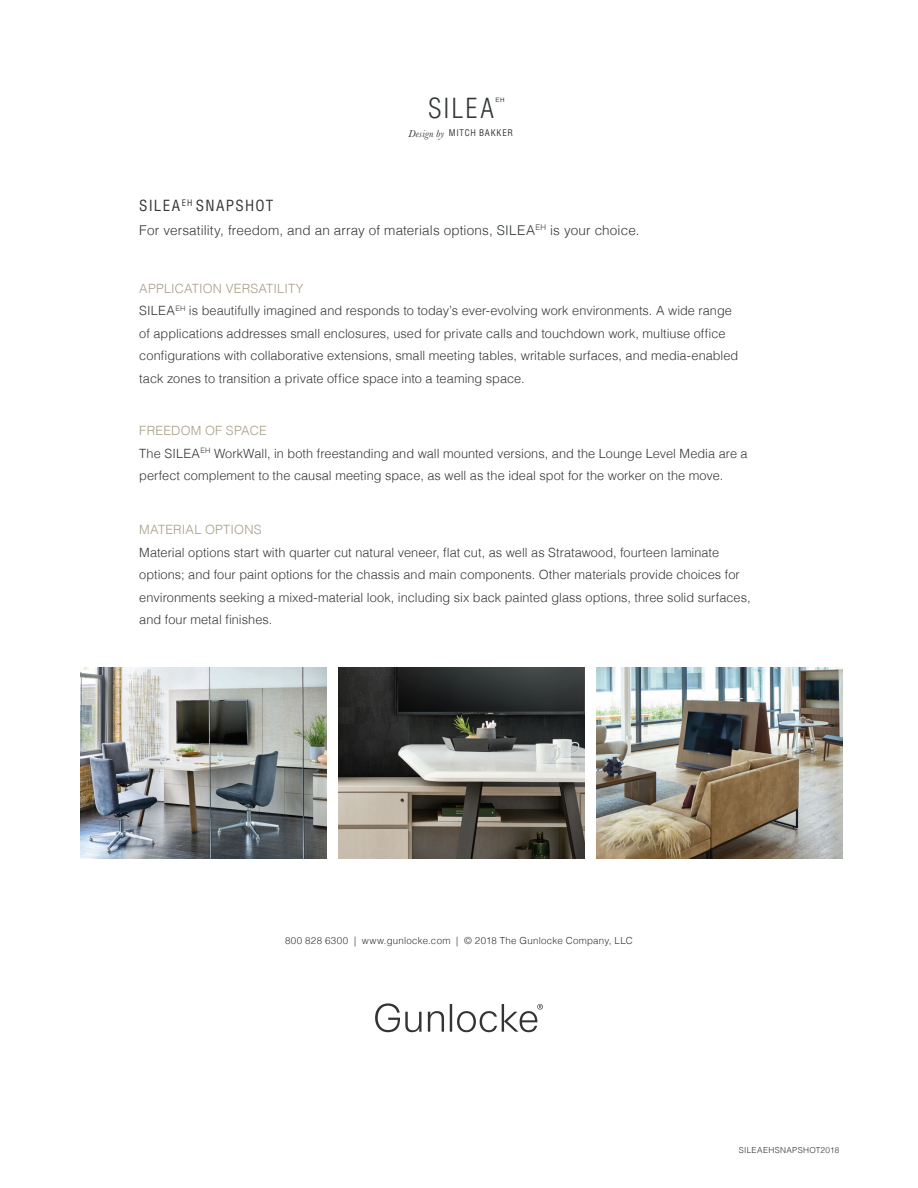
<style>
.page{position:relative;width:918px;height:1188px;background:#fff}
.page>*{position:absolute;margin:0;border:0;box-sizing:border-box;transform-origin:0 0}
.t1{font:300 condensed 27px "Helvetica";letter-spacing:.075em;color:#343935}
.t2{font:condensed 15px "Helvetica";letter-spacing:.085em;color:#343935}
.t3{font:300 13.5px "Helvetica";letter-spacing:.01em;color:#343935}
.t4{font:300 12.75px/22.5px "Helvetica";letter-spacing:.005em;color:#343935}
.t5{font:300 12.75px "Helvetica";letter-spacing:.02em;color:#a79f87}
.t6{font:300 9.75px "Helvetica";letter-spacing:.025em;color:#333532}
.t7{font:condensed 9px "Helvetica";letter-spacing:.08em;color:#343935}
.t8{font:300 8.25px "Helvetica";letter-spacing:.045em;color:#333532}
.t9{font:6.15px "Helvetica";color:#343935}
.s1{font-family:"Baskerville";font-style:italic;font-stretch:normal;font-size:10.5px}
.s2{color:#a79f87}
</style>
<div class="page">
<img style="left:338px;top:667px;width:247px;height:191px">
<img style="left:80px;top:668px;width:247px;height:190px">
<img style="left:596px;top:667px;width:247px;height:191px">
<svg style="left:375px;top:1003px;width:168px;height:29px"></svg>
<h1 class="t1" style="left:428px;top:91px;width:67px">SILEA</h1>
<p class="t9" style="left:495px;top:95px;width:11px">EH</p>
<p class="t7" style="left:408px;top:127px;width:106px"><span class="s1">Design by</span> MITCH BAKKER</p>
<p class="t2" style="left:139px;top:196px;width:136px">SILEA<sup>EH</sup> SNAPSHOT</p>
<p class="t3" style="left:139px;top:218px;width:502px">For versatility, freedom, and an array of materials options, SILEA<sup>EH</sup> is your choice.</p>
<p class="t4" style="left:139px;top:276px;width:601px"><span class="s2">APPLICATION VERSATILITY<br></span>SILEA<sup>EH</sup> is beautifully imagined and responds to today’s ever-evolving work environments. A wide range of applications addresses small enclosures, used for private calls and touchdown work, multiuse office configurations with collaborative extensions, small meeting tables, writable surfaces, and media-enabled tack zones to transition a private office space into a teaming space.</p>
<p class="t4" style="left:139px;top:418px;width:610px"><span class="s2">FREEDOM OF SPACE<br></span>The SILEA<sup>EH</sup> WorkWall, in both freestanding and wall mounted versions, and the Lounge Level Media are a perfect complement to the causal meeting space, as well as the ideal spot for the worker on the move.</p>
<p class="t5" style="left:139px;top:519px;width:124px">MATERIAL OPTIONS</p>
<p class="t4" style="left:139px;top:540px;width:613px">Material options start with quarter cut natural veneer, flat cut, as well as Stratawood, fourteen laminate options; and four paint options for the chassis and main components. Other materials provide choices for environments seeking a mixed-material look, including six back painted glass options, three solid surfaces, and four metal finishes.</p>
<p class="t6" style="left:285px;top:933px;width:349px">800 828 6300 | www.gunlocke.com | © 2018 The Gunlocke Company, LLC</p>
<p class="t8" style="left:739px;top:1143px;width:102px">SILEAEHSNAPSHOT2018</p>
</div>
